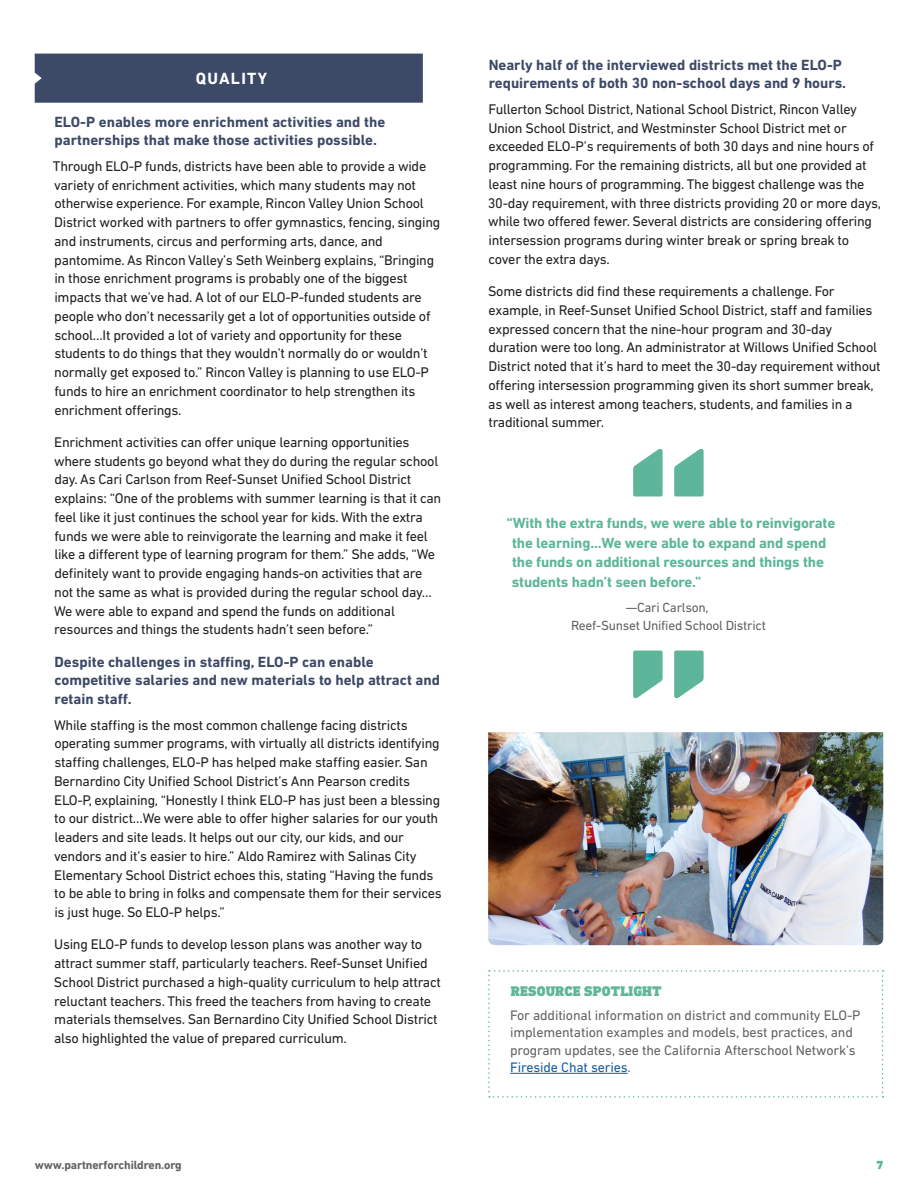
<style>
.page{position:relative;width:918px;height:1188px;background:#fff}
.page>*{position:absolute;margin:0;border:0;box-sizing:border-box;transform-origin:0 0}
.Text_-_DIN_Next_Reg{font:700 16.5px "DIN Next LT Pro";letter-spacing:.08em;color:#fff}
.Text_-_DIN_Next_Reg-2{font:700 15px/18.8px "DIN Next LT Pro";color:#3d4a67}
.Text_-_DIN_Next_Reg-3{font:700 15px/19.5px "DIN Next LT Pro";letter-spacing:-.01em;color:#5db699}
.Text_-_DIN_Next_Reg-4{font:14.25px/18.8px "DIN Next LT Pro";letter-spacing:-.02em;color:#231f20}
.Text_-_DIN_Next_Reg-5{font:900 14.25px "DIN Next Slab Pro";letter-spacing:.01em;color:#60b699}
.Text_List{font:14.1px/17.2px "DIN Next LT Pro";letter-spacing:-.01em;color:#626264}
.Text_-_DIN_Next_Reg-6{font:13.5px/18px "DIN Next LT Pro";letter-spacing:-.02em;color:#626264;text-align:center}
.t1{font:700 12px "DIN Next LT Pro";letter-spacing:-.01em;color:#626264}
.t2{font:900 12px "DIN Next Slab Pro";color:#5db699}
.s1{color:#175d9e}
</style>
<div class="page">
<svg style="left:488px;top:970px;width:396px;height:128px"></svg>
<img style="left:488px;top:732px;width:395px;height:213px">
<div style="left:35px;top:54px;width:388px;height:49px;background:#3d4a67"></div>
<svg style="left:633px;top:449px;width:71px;height:47px"></svg>
<svg style="left:633px;top:651px;width:71px;height:47px"></svg>
<p class="Text_-_DIN_Next_Reg" style="left:196px;top:69px;width:73px">QUALITY</p>
<p class="Text_-_DIN_Next_Reg-2" style="left:55px;top:112px;width:332px">ELO-P enables more enrichment activities and the partnerships that make those activities possible.</p>
<p class="Text_-_DIN_Next_Reg-4" style="left:53px;top:156px;width:389px">Through ELO-P funds, districts have been able to provide a wide variety of enrichment activities, which many students may not otherwise experience. For example, Rincon Valley Union School District worked with partners to offer gymnastics, fencing, singing and instruments, circus and performing arts, dance, and pantomime. As Rincon Valley’s Seth Weinberg explains, “Bringing in those enrichment programs is probably one of the biggest impacts that we’ve had. A lot of our ELO-P-funded students are people who don’t necessarily get a lot of opportunities outside of school…It provided a lot of variety and opportunity for these students to do things that they wouldn’t normally do or wouldn’t normally get exposed to.” Rincon Valley is planning to use ELO-P funds to hire an enrichment coordinator to help strengthen its enrichment offerings.</p>
<p class="Text_-_DIN_Next_Reg-4" style="left:54px;top:432px;width:389px">Enrichment activities can offer unique learning opportunities where students go beyond what they do during the regular school day. As Cari Carlson from Reef-Sunset Unified School District explains: “One of the problems with summer learning is that it can feel like it just continues the school year for kids. With the extra funds we were able to reinvigorate the learning and make it feel like a different type of learning program for them.” She adds, “We definitely want to provide engaging hands-on activities that are not the same as what is provided during the regular school day… We were able to expand and spend the funds on additional resources and things the students hadn’t seen before.”</p>
<p class="Text_-_DIN_Next_Reg-2" style="left:55px;top:652px;width:387px">Despite challenges in staffing, ELO-P can enable competitive salaries and new materials to help attract and retain staff.</p>
<p class="Text_-_DIN_Next_Reg-4" style="left:54px;top:715px;width:389px">While staffing is the most common challenge facing districts operating summer programs, with virtually all districts identifying staffing challenges, ELO-P has helped make staffing easier. San Bernardino City Unified School District’s Ann Pearson credits ELO-P, explaining, “Honestly I think ELO-P has just been a blessing to our district…We were able to offer higher salaries for our youth leaders and site leads. It helps out our city, our kids, and our vendors and it’s easier to hire.” Aldo Ramirez with Salinas City Elementary School District echoes this, stating “Having the funds to be able to bring in folks and compensate them for their services is just huge. So ELO-P helps.”</p>
<p class="Text_-_DIN_Next_Reg-4" style="left:54px;top:935px;width:389px">Using ELO-P funds to develop lesson plans was another way to attract summer staff, particularly teachers. Reef-Sunset Unified School District purchased a high-quality curriculum to help attract reluctant teachers. This freed the teachers from having to create materials themselves. San Bernardino City Unified School District also highlighted the value of prepared curriculum.</p>
<p class="Text_-_DIN_Next_Reg-2" style="left:489px;top:55px;width:359px">Nearly half of the interviewed districts met the ELO-P requirements of both 30 non-school days and 9 hours.</p>
<p class="Text_-_DIN_Next_Reg-4" style="left:488px;top:99px;width:395px">Fullerton School District, National School District, Rincon Valley Union School District, and Westminster School District met or exceeded ELO-P’s requirements of both 30 days and nine hours of programming. For the remaining districts, all but one provided at least nine hours of programming. The biggest challenge was the 30-day requirement, with three districts providing 20 or more days, while two offered fewer. Several districts are considering offering intersession programs during winter break or spring break to cover the extra days.</p>
<p class="Text_-_DIN_Next_Reg-4" style="left:488px;top:282px;width:394px">Some districts did find these requirements a challenge. For example, in Reef-Sunset Unified School District, staff and families expressed concern that the nine-hour program and 30-day duration were too long. An administrator at Willows Unified School District noted that it’s hard to meet the 30-day requirement without offering intersession programming given its short summer break, as well as interest among teachers, students, and families in a traditional summer.</p>
<p class="Text_-_DIN_Next_Reg-3" style="left:512px;top:513px;width:325px;text-indent:-5px">“With the extra funds, we were able to reinvigorate the learning...We were able to expand and spend the funds on additional resources and things the students hadn’t seen before.”</p>
<p class="Text_-_DIN_Next_Reg-6" style="left:571px;top:598px;width:196px">—Cari Carlson,<br>Reef-Sunset Unified School District</p>
<p class="Text_-_DIN_Next_Reg-5" style="left:511px;top:983px;width:152px">RESOURCE SPOTLIGHT</p>
<p class="Text_List" style="left:510px;top:1007px;width:352px">For additional information on district and community ELO-P implementation examples and models, best practices, and program updates, see the California Afterschool Network’s <span class="s1">Fireside Chat series</span>.</p>
<p class="t1" style="left:35px;top:1158px;width:149px">www.partnerforchildren.org</p>
<p class="t2" style="left:876px;top:1158px;width:8px">7</p>
</div>
